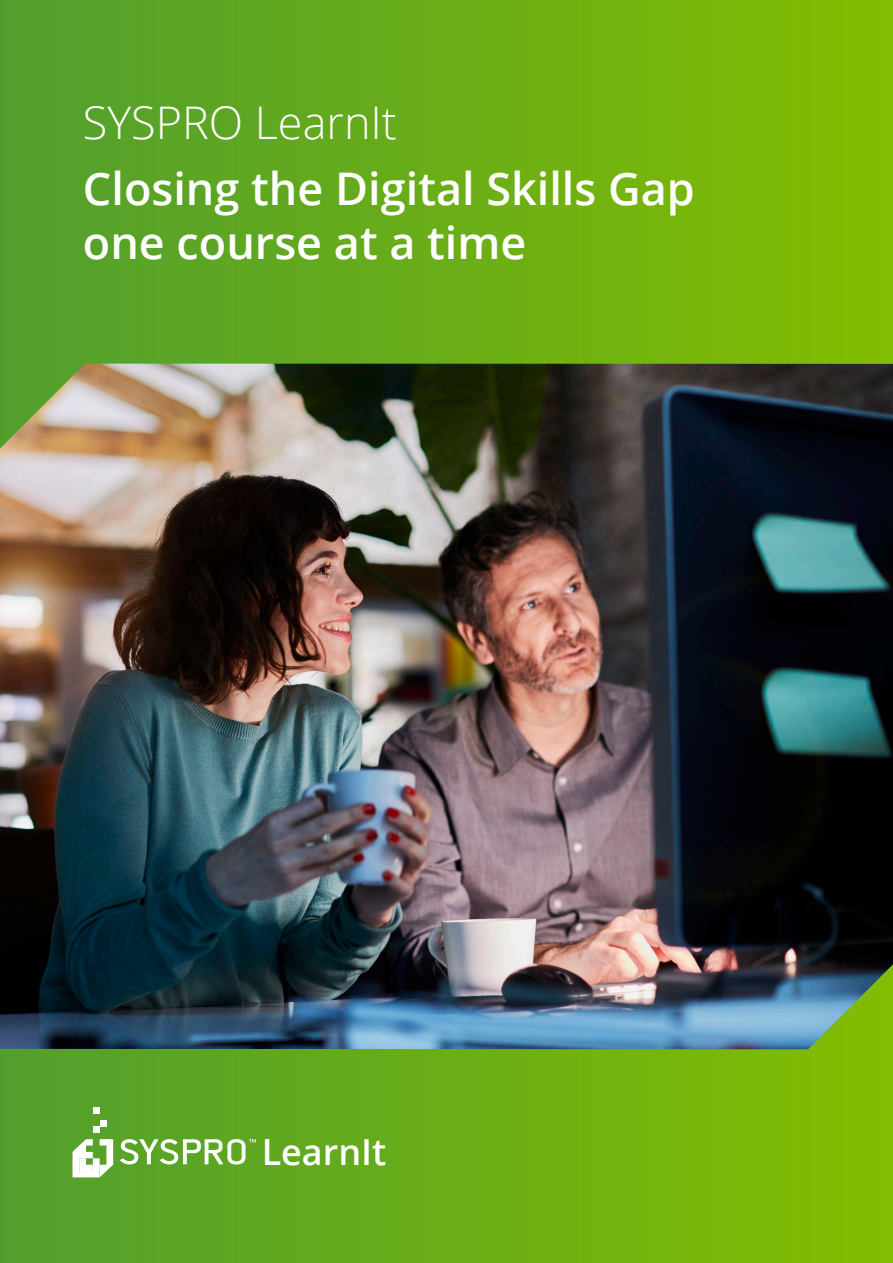
<style>
.page{position:relative;width:893px;height:1263px;background:#fff}
.page>*{position:absolute;margin:0;border:0;box-sizing:border-box;transform-origin:0 0}
.Paragraph_Style_1{font:600 45px/54px "Open Sans";color:#fff}
.Paragraph_Style_1-2{font:300 45px "Open Sans";color:#fff}
.t1{font:600 36px "Open Sans";color:#fff}
</style>
<div class="page">
<div style="left:0;top:0;width:893px;height:1263px;background:linear-gradient(to right,#519e2e,#83bd01)"></div>
<div style="left:93px;top:1126px;width:7px;height:7px;background:#fff"></div>
<svg style="left:100px;top:1120px;width:6px;height:6px"></svg>
<div style="left:93px;top:1107px;width:7px;height:6px;background:#fff"></div>
<svg style="left:72px;top:1139px;width:41px;height:38px"></svg>
<svg style="left:120px;top:1139px;width:136px;height:25px"></svg>
<img style="left:0;top:364px;width:893px;height:685px">
<p class="Paragraph_Style_1-2" style="left:83px;top:91px;width:316px">SYSPRO LearnIt</p>
<p class="Paragraph_Style_1" style="left:83px;top:161px;width:614px">Closing the Digital Skills Gap one course at a time</p>
<p class="t1" style="left:262px;top:1127px;width:126px">LearnIt</p>
</div>
